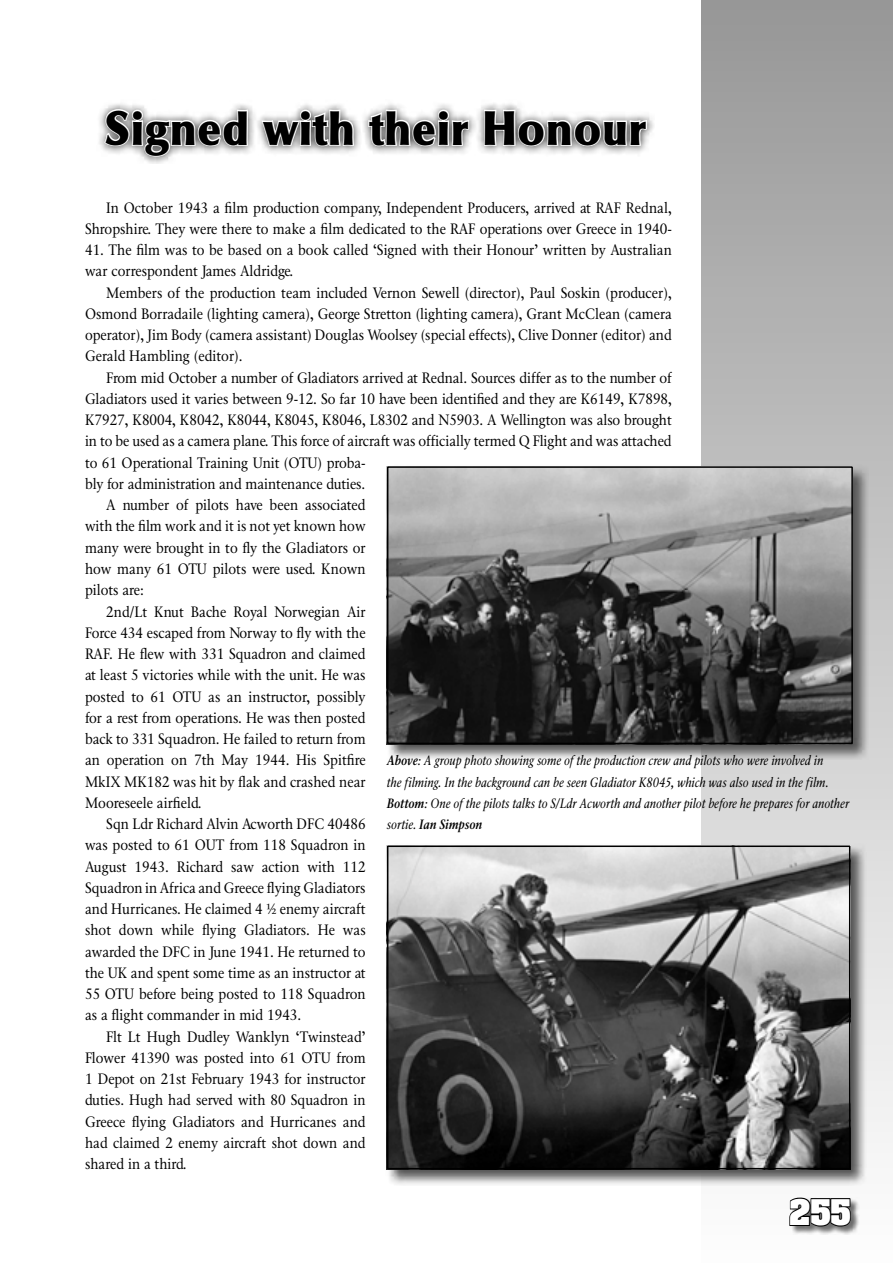
<style>
.page{position:relative;width:893px;height:1263px;background:#fff}
.page>*{position:absolute;margin:0;border:0;box-sizing:border-box;transform-origin:0 0}
.t1{font:45px "Chapter EFN";letter-spacing:.04em;color:#000}
.t2{font:700 30px "Aardvark";color:#fff}
.t3{font:15px/21.3px "Classic EFN";color:#000;text-align:right;scale:.9 1}
.t4{font:italic 13.5px/21.3px "Classic Cnd EFN";letter-spacing:.005em;color:#000}
.s1{font-weight:700}
</style>
<div class="page">
<div style="left:702px;top:0;width:191px;height:1263px;background:linear-gradient(to bottom,#979797,#fff)"></div>
<div style="left:789px;top:1197px;width:71px;height:38px;background:#f8f8f8"></div>
<svg style="left:386px;top:843px;width:481px;height:343px;background:#a3a3a3"></svg>
<img style="left:390px;top:848px;width:457px;height:318px">
<div style="left:387px;top:845px;width:463px;height:324px;border:2px solid #000"></div>
<svg style="left:386px;top:464px;width:483px;height:296px;background:#9b9b9b"></svg>
<img style="left:390px;top:469px;width:460px;height:272px">
<div style="left:387px;top:466px;width:466px;height:278px;border:2px solid #000"></div>
<div style="left:96px;top:99px;width:559px;height:65px;background:#000;opacity:.75"></div>
<svg style="left:103px;top:108px;width:146px;height:50px"></svg>
<svg style="left:260px;top:108px;width:95px;height:39px"></svg>
<svg style="left:367px;top:108px;width:103px;height:39px"></svg>
<svg style="left:483px;top:108px;width:165px;height:39px"></svg>
<div style="left:789px;top:1197px;width:71px;height:37px;background:#000;opacity:.35"></div>
<svg style="left:788px;top:1197px;width:64px;height:30px;background:#5a5a5a"></svg>
<p class="t1" style="left:105px;top:100px;width:542px">Signed with their Honour</p>
<p class="t3" style="left:85px;top:197px;width:653px">In October 1943 a film production company, Independent Producers, arrived at RAF Rednal,<br>Shropshire. They were there to make a film dedicated to the RAF operations over Greece in 1940-</p>
<p class="t3" style="left:85px;top:240px;width:654px">41. The film was to be based on a book called ‘Signed with their Honour’ written by Australian</p>
<p class="t3" style="left:85px;top:261px;width:233px">war correspondent James Aldridge.</p>
<p class="t3" style="left:106px;top:283px;width:630px">Members of the production team included Vernon Sewell (director), Paul Soskin (producer),</p>
<p class="t3" style="left:85px;top:304px;width:654px">Osmond Borradaile (lighting camera), George Stretton (lighting camera), Grant McClean (camera</p>
<p class="t3" style="left:85px;top:325px;width:653px">operator), Jim Body (camera assistant) Douglas Woolsey (special effects), Clive Donner (editor) and</p>
<p class="t3" style="left:85px;top:346px;width:177px">Gerald Hambling (editor).</p>
<p class="t3" style="left:106px;top:368px;width:630px">From mid October a number of Gladiators arrived at Rednal. Sources differ as to the number of</p>
<p class="t3" style="left:85px;top:389px;width:654px">Gladiators used it varies between 9-12. So far 10 have been identified and they are K6149, K7898,</p>
<p class="t3" style="left:85px;top:410px;width:653px">K7927, K8004, K8042, K8044, K8045, K8046, L8302 and N5903. A Wellington was also brought</p>
<p class="t3" style="left:85px;top:431px;width:653px">in to be used as a camera plane. This force of aircraft was officially termed Q Flight and was attached</p>
<p class="t3" style="left:85px;top:453px;width:313px">to 61 Operational Training Unit (OTU) proba-</p>
<p class="t3" style="left:85px;top:474px;width:313px">bly for administration and maintenance duties.</p>
<p class="t3" style="left:106px;top:495px;width:290px">A number of pilots have been associated</p>
<p class="t3" style="left:85px;top:516px;width:313px">with the film work and it is not yet known how</p>
<p class="t3" style="left:85px;top:538px;width:313px">many were brought in to fly the Gladiators or</p>
<p class="t3" style="left:85px;top:559px;width:313px">how many 61 OTU pilots were used. Known</p>
<p class="t3" style="left:85px;top:580px;width:67px">pilots are:</p>
<p class="t3" style="left:106px;top:601px;width:290px">2nd/Lt Knut Bache Royal Norwegian Air</p>
<p class="t3" style="left:85px;top:623px;width:313px">Force 434 escaped from Norway to fly with the</p>
<p class="t3" style="left:85px;top:644px;width:313px">RAF. He flew with 331 Squadron and claimed</p>
<p class="t3" style="left:85px;top:665px;width:313px">at least 5 victories while with the unit. He was</p>
<p class="t3" style="left:85px;top:686px;width:313px">posted to 61 OTU as an instructor, possibly</p>
<p class="t3" style="left:85px;top:708px;width:313px">for a rest from operations. He was then posted</p>
<p class="t3" style="left:85px;top:729px;width:313px">back to 331 Squadron. He failed to return from</p>
<p class="t3" style="left:85px;top:750px;width:313px">an operation on 7th May 1944. His Spitfire</p>
<p class="t3" style="left:85px;top:771px;width:313px">MkIX MK182 was hit by flak and crashed near</p>
<p class="t3" style="left:85px;top:793px;width:131px">Mooreseele airfield.</p>
<p class="t3" style="left:106px;top:814px;width:290px">Sqn Ldr Richard Alvin Acworth DFC 40486</p>
<p class="t3" style="left:85px;top:835px;width:313px">was posted to 61 OUT from 118 Squadron in</p>
<p class="t3" style="left:85px;top:856px;width:313px">August 1943. Richard saw action with 112</p>
<p class="t3" style="left:85px;top:878px;width:313px">Squadron in Africa and Greece flying Gladiators</p>
<p class="t3" style="left:85px;top:899px;width:313px">and Hurricanes. He claimed 4 ½ enemy aircraft</p>
<p class="t3" style="left:85px;top:920px;width:313px">shot down while flying Gladiators. He was</p>
<p class="t3" style="left:85px;top:941px;width:313px">awarded the DFC in June 1941. He returned to</p>
<p class="t3" style="left:85px;top:963px;width:313px">the UK and spent some time as an instructor at</p>
<p class="t3" style="left:85px;top:984px;width:313px">55 OTU before being posted to 118 Squadron</p>
<p class="t3" style="left:85px;top:1005px;width:242px">as a flight commander in mid 1943.</p>
<p class="t3" style="left:106px;top:1026px;width:290px">Flt Lt Hugh Dudley Wanklyn ‘Twinstead’</p>
<p class="t3" style="left:85px;top:1048px;width:313px">Flower 41390 was posted into 61 OTU from</p>
<p class="t3" style="left:85px;top:1069px;width:313px">1 Depot on 21st February 1943 for instructor</p>
<p class="t3" style="left:85px;top:1090px;width:313px">duties. Hugh had served with 80 Squadron in</p>
<p class="t3" style="left:85px;top:1111px;width:313px">Greece flying Gladiators and Hurricanes and</p>
<p class="t3" style="left:85px;top:1133px;width:313px">had claimed 2 enemy aircraft shot down and</p>
<p class="t3" style="left:85px;top:1154px;width:114px">shared in a third.</p>
<p class="t4" style="left:387px;top:750px;width:463px"><span class="s1">Above</span>: A group photo showing some of the production crew and pilots who were involved in<br>the filming. In the background can be seen Gladiator K8045, which was also used in the film.<br><span class="s1">Bottom</span>: One of the pilots talks to S/Ldr Acworth and another pilot before he prepares for another sortie. <span class="s1">Ian Simpson</span></p>
<p class="t2" style="left:789px;top:1191px;width:63px">255</p>
</div>
